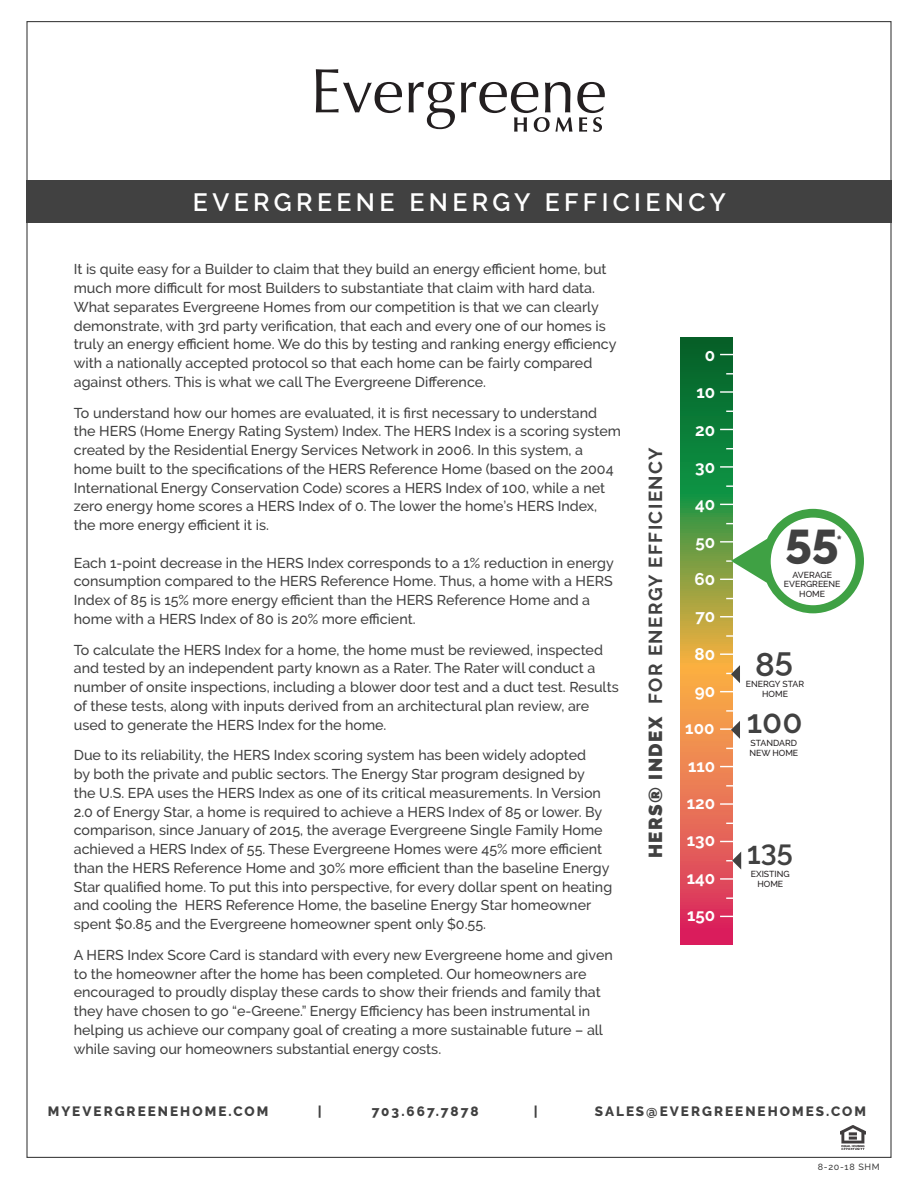
<style>
.page{position:relative;width:918px;height:1188px;background:#fff}
.page>*{position:absolute;margin:0;border:0;box-sizing:border-box;transform-origin:0 0}
.t1{font:800 48px "Raleway";color:#414141}
.t2{font:600 32.85px "Raleway";color:#414141}
.t3{font:600 28.95px "Raleway";color:#414141}
.t4{font:600 24.9px "Raleway";letter-spacing:.175em;color:#fff}
.t5{font:700 18.75px "Raleway";letter-spacing:.075em;color:#414141}
.t6{font:700 16.95px "Raleway";color:#fff}
.t7{font:800 15.9px "Raleway";color:#414141}
.t8{font:500 14.25px/18.8px "Raleway";color:#414141}
.t9{font:800 13.5px "Raleway";letter-spacing:.15em;color:#414141}
.t10{font:500 9px "Raleway";letter-spacing:.075em;color:#414141}
.t11{font:500 8.7px/9.8px "Raleway";color:#231f20;text-align:center}
.s1{font-weight:900}
.s2{font-size:31.95px}
</style>
<div class="page">
<div style="left:26px;top:180px;width:866px;height:43px;background:#414141"></div>
<svg style="left:680px;top:338px;width:53px;height:606px;background:#957f47"></svg>
<hr style="left:720px;top:354px;width:32px;height:1px;background:#fff">
<hr style="left:720px;top:391px;width:32px;height:2px;background:#fff">
<hr style="left:720px;top:429px;width:32px;height:1px;background:#fff">
<hr style="left:720px;top:466px;width:32px;height:2px;background:#fff">
<hr style="left:720px;top:504px;width:32px;height:1px;background:#fff">
<hr style="left:720px;top:541px;width:32px;height:2px;background:#fff">
<hr style="left:720px;top:579px;width:32px;height:1px;background:#fff">
<hr style="left:720px;top:653px;width:32px;height:2px;background:#fff">
<hr style="left:720px;top:728px;width:32px;height:2px;background:#fff">
<hr style="left:720px;top:803px;width:32px;height:2px;background:#fff">
<hr style="left:720px;top:841px;width:32px;height:1px;background:#fff">
<hr style="left:720px;top:878px;width:32px;height:2px;background:#fff">
<hr style="left:720px;top:616px;width:32px;height:1px;background:#fff">
<hr style="left:720px;top:691px;width:32px;height:1px;background:#fff">
<hr style="left:720px;top:766px;width:32px;height:1px;background:#fff">
<hr style="left:720px;top:916px;width:32px;height:1px;background:#fff">
<hr style="left:726px;top:373px;width:32px;height:2px;background:#fff">
<hr style="left:726px;top:411px;width:32px;height:1px;background:#fff">
<hr style="left:726px;top:448px;width:32px;height:1px;background:#fff">
<hr style="left:726px;top:485px;width:32px;height:2px;background:#fff">
<hr style="left:726px;top:523px;width:32px;height:1px;background:#fff">
<hr style="left:726px;top:560px;width:32px;height:2px;background:#fff">
<hr style="left:726px;top:635px;width:32px;height:2px;background:#fff">
<hr style="left:726px;top:710px;width:32px;height:2px;background:#fff">
<hr style="left:726px;top:785px;width:32px;height:2px;background:#fff">
<hr style="left:726px;top:823px;width:32px;height:1px;background:#fff">
<hr style="left:726px;top:860px;width:32px;height:1px;background:#fff">
<hr style="left:726px;top:598px;width:32px;height:1px;background:#fff">
<hr style="left:726px;top:673px;width:32px;height:1px;background:#fff">
<hr style="left:726px;top:748px;width:32px;height:1px;background:#fff">
<hr style="left:726px;top:898px;width:32px;height:1px;background:#fff">
<svg style="left:731px;top:509px;width:133px;height:104px"></svg>
<svg style="left:731px;top:665px;width:9px;height:18px"></svg>
<svg style="left:731px;top:721px;width:9px;height:18px"></svg>
<svg style="left:732px;top:852px;width:9px;height:18px"></svg>
<img style="left:840px;top:1126px;width:25px;height:24px">
<svg style="left:316px;top:69px;width:86px;height:44px"></svg>
<svg style="left:409px;top:82px;width:46px;height:47px"></svg>
<svg style="left:461px;top:82px;width:144px;height:50px"></svg>
<p class="t4" style="left:193px;top:188px;width:534px">EVERGREENE ENERGY EFFICIENCY</p>
<p class="t8" style="left:74px;top:260px;width:544px">It is quite easy for a Builder to claim that they build an energy efficient home, but much more difficult for most Builders to substantiate that claim with hard data.<br>What separates Evergreene Homes from our competition is that we can clearly demonstrate, with 3rd party verification, that each and every one of our homes is truly an energy efficient home. We do this by testing and ranking energy efficiency with a nationally accepted protocol so that each home can be fairly compared against others. This is what we call The Evergreene Difference.</p>
<p class="t8" style="left:74px;top:403px;width:549px">To understand how our homes are evaluated, it is first necessary to understand the HERS (Home Energy Rating System) Index. The HERS Index is a scoring system created by the Residential Energy Services Network in 2006. In this system, a home built to the specifications of the HERS Reference Home (based on the 2004<br>International Energy Conservation Code) scores a HERS Index of 100, while a net zero energy home scores a HERS Index of 0. The lower the home’s HERS Index, the more energy efficient it is.</p>
<p class="t8" style="left:74px;top:553px;width:542px">Each 1-point decrease in the HERS Index corresponds to a 1% reduction in energy consumption compared to the HERS Reference Home. Thus, a home with a HERS Index of 85 is 15% more energy efficient than the HERS Reference Home and a home with a HERS Index of 80 is 20% more efficient.</p>
<p class="t8" style="left:74px;top:640px;width:546px">To calculate the HERS Index for a home, the home must be reviewed, inspected and tested by an independent party known as a Rater. The Rater will conduct a number of onsite inspections, including a blower door test and a duct test. Results of these tests, along with inputs derived from an architectural plan review, are used to generate the HERS Index for the home.</p>
<p class="t8" style="left:74px;top:746px;width:540px">Due to its reliability, the HERS Index scoring system has been widely adopted<br>by both the private and public sectors. The Energy Star program designed by<br>the U.S. EPA uses the HERS Index as one of its critical measurements. In Version 2.0 of Energy Star, a home is required to achieve a HERS Index of 85 or lower. By comparison, since January of 2015, the average Evergreene Single Family Home achieved a HERS Index of 55. These Evergreene Homes were 45% more efficient than the HERS Reference Home and 30% more efficient than the baseline Energy Star qualified home. To put this into perspective, for every dollar spent on heating and cooling the HERS Reference Home, the baseline Energy Star homeowner spent $0.85 and the Evergreene homeowner spent only $0.55.</p>
<p class="t8" style="left:74px;top:945px;width:541px">A HERS Index Score Card is standard with every new Evergreene home and given to the homeowner after the home has been completed. Our homeowners are encouraged to proudly display these cards to show their friends and family that they have chosen to go “e-Greene.” Energy Efficiency has been instrumental in helping us achieve our company goal of creating a more sustainable future – all while saving our homeowners substantial energy costs.</p>
<p class="t5" style="left:645px;top:858px;width:412px;rotate:-90deg"><span class="s1">HERS® INDEX</span> FOR ENERGY EFFICIENCY</p>
<p class="t6" style="left:705px;top:345px;width:12px">0</p>
<p class="t6" style="left:696px;top:383px;width:20px">10</p>
<p class="t6" style="left:695px;top:420px;width:21px">20</p>
<p class="t6" style="left:695px;top:457px;width:21px">30</p>
<p class="t6" style="left:695px;top:495px;width:22px">40</p>
<p class="t6" style="left:695px;top:532px;width:21px">50</p>
<p class="t6" style="left:694px;top:569px;width:22px">60</p>
<p class="t6" style="left:695px;top:607px;width:21px">70</p>
<p class="t6" style="left:695px;top:644px;width:22px">80</p>
<p class="t6" style="left:695px;top:681px;width:22px">90</p>
<p class="t6" style="left:685px;top:719px;width:31px">100</p>
<p class="t6" style="left:688px;top:756px;width:29px">110</p>
<p class="t6" style="left:687px;top:793px;width:30px">120</p>
<p class="t6" style="left:687px;top:831px;width:30px">130</p>
<p class="t6" style="left:687px;top:868px;width:30px">140</p>
<p class="t6" style="left:687px;top:905px;width:30px">150</p>
<p class="t1" style="left:785px;top:512px;width:55px">55</p>
<p class="t7" style="left:836px;top:533px;width:7px">*</p>
<p class="t11" style="left:784px;top:570px;width:58px">AVERAGE<br>EVERGREENE<br>HOME</p>
<p class="t2" style="left:755px;top:643px;width:39px">85</p>
<p class="t11" style="left:746px;top:679px;width:60px">ENERGY STAR</p>
<p class="t11" style="left:762px;top:689px;width:27px">HOME</p>
<p class="t2" style="left:747px;top:703px;width:57px">100</p>
<p class="t11" style="left:749px;top:738px;width:50px;text-align:left">STANDARD<br>NEW HOME</p>
<p class="t3" style="left:747px;top:834px;width:47px"><span class="s2">1</span>35</p>
<p class="t11" style="left:751px;top:869px;width:40px">EXISTING<br>HOME</p>
<p class="t9" style="left:48px;top:1104px;width:222px">MYEVERGREENEHOME.COM</p>
<p class="t9" style="left:318px;top:1104px;width:5px">|</p>
<p class="t9" style="left:372px;top:1104px;width:109px">703.667.7878</p>
<p class="t9" style="left:534px;top:1104px;width:5px">|</p>
<p class="t9" style="left:595px;top:1104px;width:273px">SALES@EVERGREENEHOMES.COM</p>
<p class="t10" style="left:818px;top:1161px;width:63px">8-20-18 SHM</p>
</div>
